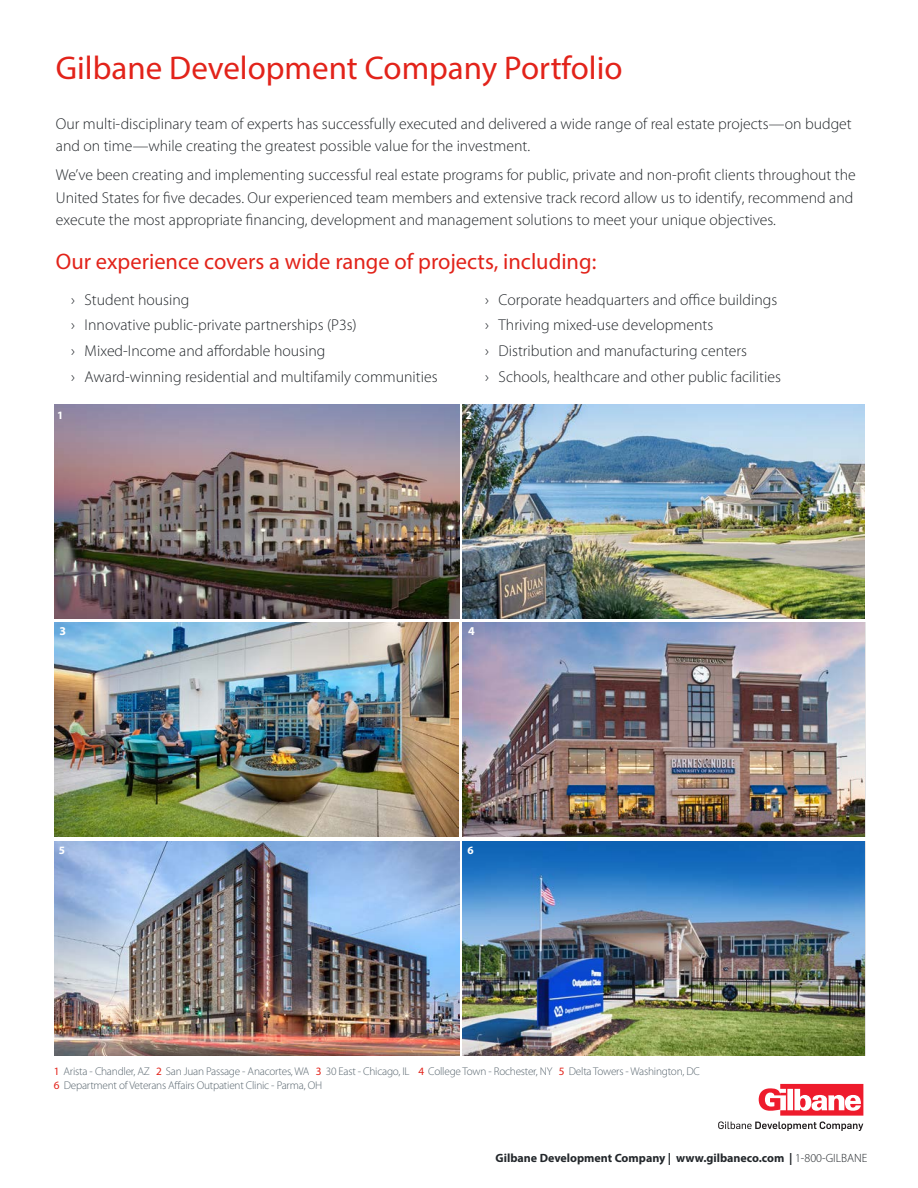
<style>
.page{position:relative;width:918px;height:1188px;background:#fff}
.page>*{position:absolute;margin:0;border:0;box-sizing:border-box;transform-origin:0 0}
.Brochure-Interior_He{font:33px "Myriad Pro";color:#e2231a}
.t1{font:22.5px "Myriad Pro";color:#e2231a}
.Brochure-Interior_Bo{font:300 15.75px/22.5px "Myriad Pro";color:#23272b}
.t2{font:700 12px "Myriad Pro";color:#23272b}
.t3{font:700 12px "Myriad Pro";color:#fff}
.t4{font:300 11.25px/14.1px "Myriad Pro";letter-spacing:-.02em;color:#58656e}
.t5{font:700 11.25px "Myriad Pro";color:#fff}
.s1{font-weight:400;color:#e2231a}
.s2{font-weight:300}
</style>
<div class="page">
<img style="left:54px;top:404px;width:405px;height:215px">
<svg style="left:718px;top:1084px;width:145px;height:47px"></svg>
<img style="left:463px;top:404px;width:401px;height:215px">
<img style="left:54px;top:623px;width:405px;height:214px">
<img style="left:463px;top:623px;width:402px;height:214px">
<img style="left:54px;top:841px;width:405px;height:215px">
<img style="left:463px;top:841px;width:402px;height:215px">
<p class="Brochure-Interior_He" style="left:56px;top:48px;width:568px">Gilbane Development Company Portfolio</p>
<p class="Brochure-Interior_Bo" style="left:56px;top:112px;width:797px">Our multi-disciplinary team of experts has successfully executed and delivered a wide range of real estate projects—on budget and on time—while creating the greatest possible value for the investment.</p>
<p class="Brochure-Interior_Bo" style="left:56px;top:164px;width:801px">We’ve been creating and implementing successful real estate programs for public, private and non-profit clients throughout the<br>United States for five decades. Our experienced team members and extensive track record allow us to identify, recommend and execute the most appropriate financing, development and management solutions to meet your unique objectives.</p>
<p class="t1" style="left:56px;top:247px;width:542px">Our experience covers a wide range of projects, including:</p>
<p class="Brochure-Interior_Bo" style="left:71px;top:288px;width:120px">› Student housing</p>
<p class="Brochure-Interior_Bo" style="left:71px;top:314px;width:287px">› Innovative public-private partnerships (P3s)</p>
<p class="Brochure-Interior_Bo" style="left:71px;top:339px;width:256px">› Mixed-Income and affordable housing</p>
<p class="Brochure-Interior_Bo" style="left:71px;top:365px;width:368px">› Award-winning residential and multifamily communities</p>
<p class="t5" style="left:57px;top:408px;width:8px">1</p>
<p class="t5" style="left:466px;top:408px;width:8px">2</p>
<p class="Brochure-Interior_Bo" style="left:485px;top:288px;width:294px">› Corporate headquarters and office buildings</p>
<p class="Brochure-Interior_Bo" style="left:485px;top:314px;width:230px">› Thriving mixed-use developments</p>
<p class="Brochure-Interior_Bo" style="left:485px;top:339px;width:263px">› Distribution and manufacturing centers</p>
<p class="Brochure-Interior_Bo" style="left:485px;top:365px;width:297px">› Schools, healthcare and other public facilities</p>
<p class="t3" style="left:59px;top:623px;width:8px">3</p>
<p class="t3" style="left:468px;top:623px;width:8px">4</p>
<p class="t5" style="left:59px;top:843px;width:8px">5</p>
<p class="t5" style="left:468px;top:843px;width:8px">6</p>
<p class="t4" style="left:54px;top:1064px;width:648px"><span class="s1">1</span> Arista - Chandler, AZ <span class="s1">2</span> San Juan Passage - Anacortes, WA <span class="s1">3</span> 30 East - Chicago, IL <span class="s1">4</span> College Town - Rochester, NY <span class="s1">5</span> Delta Towers - Washington, DC<br><span class="s1">6</span> Department of Veterans Affairs Outpatient Clinic - Parma, OH</p>
<p class="t2" style="left:496px;top:1150px;width:373px">Gilbane Development Company | www.gilbaneco.com | <span class="s2">1-800-GILBANE</span></p>
</div>
